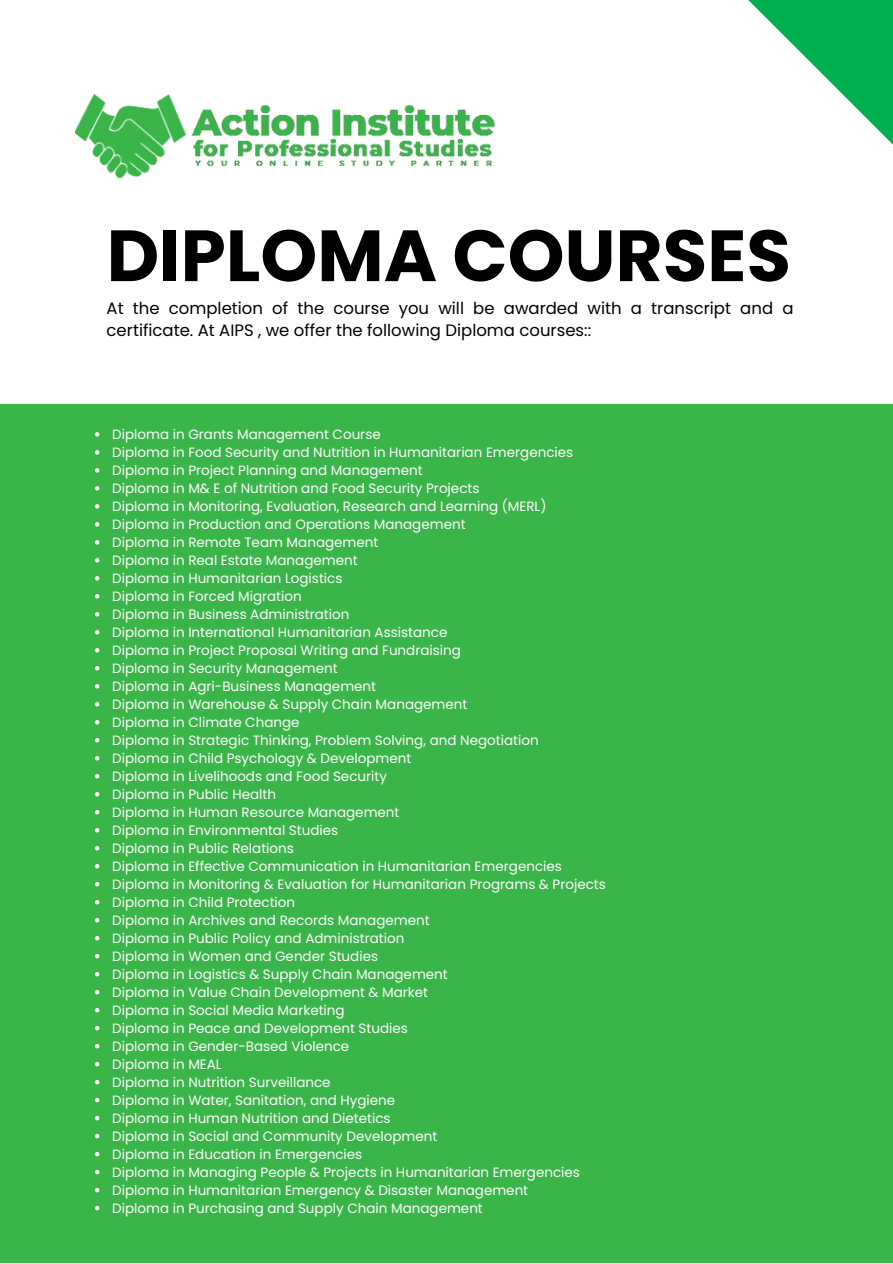
<style>
.page{position:relative;width:893px;height:1264px;background:#fff}
.page>*{position:absolute;margin:0;border:0;box-sizing:border-box;transform-origin:0 0}
.t1{font:700 72.3px "Poppins";color:#000}
.t2{font:16.5px/22.5px "Poppins";color:#000}
.t3{font:13.5px "Poppins";color:#fff}
</style>
<div class="page">
<div style="left:0;top:404px;width:892px;height:858px;background:#39b549"></div>
<svg style="left:95px;top:432px;width:4px;height:4px"></svg>
<svg style="left:95px;top:450px;width:4px;height:4px"></svg>
<svg style="left:95px;top:468px;width:4px;height:4px"></svg>
<svg style="left:95px;top:486px;width:4px;height:4px"></svg>
<svg style="left:95px;top:504px;width:4px;height:4px"></svg>
<svg style="left:95px;top:522px;width:4px;height:4px"></svg>
<svg style="left:95px;top:540px;width:4px;height:4px"></svg>
<svg style="left:95px;top:558px;width:4px;height:4px"></svg>
<svg style="left:95px;top:576px;width:4px;height:4px"></svg>
<svg style="left:95px;top:594px;width:4px;height:4px"></svg>
<svg style="left:95px;top:612px;width:4px;height:4px"></svg>
<svg style="left:95px;top:630px;width:4px;height:4px"></svg>
<svg style="left:95px;top:648px;width:4px;height:4px"></svg>
<svg style="left:95px;top:666px;width:4px;height:4px"></svg>
<svg style="left:95px;top:684px;width:4px;height:4px"></svg>
<svg style="left:95px;top:702px;width:4px;height:4px"></svg>
<svg style="left:95px;top:720px;width:4px;height:4px"></svg>
<svg style="left:95px;top:738px;width:4px;height:4px"></svg>
<svg style="left:95px;top:756px;width:4px;height:4px"></svg>
<svg style="left:95px;top:774px;width:4px;height:4px"></svg>
<svg style="left:95px;top:792px;width:4px;height:4px"></svg>
<svg style="left:95px;top:810px;width:4px;height:4px"></svg>
<svg style="left:95px;top:828px;width:4px;height:4px"></svg>
<svg style="left:95px;top:846px;width:4px;height:4px"></svg>
<svg style="left:95px;top:864px;width:4px;height:4px"></svg>
<svg style="left:95px;top:882px;width:4px;height:4px"></svg>
<svg style="left:95px;top:900px;width:4px;height:4px"></svg>
<svg style="left:95px;top:918px;width:4px;height:4px"></svg>
<svg style="left:95px;top:936px;width:4px;height:4px"></svg>
<svg style="left:95px;top:954px;width:4px;height:4px"></svg>
<svg style="left:95px;top:972px;width:4px;height:4px"></svg>
<svg style="left:95px;top:990px;width:4px;height:4px"></svg>
<svg style="left:95px;top:1008px;width:4px;height:4px"></svg>
<svg style="left:95px;top:1026px;width:4px;height:4px"></svg>
<svg style="left:95px;top:1044px;width:4px;height:4px"></svg>
<svg style="left:95px;top:1062px;width:4px;height:4px"></svg>
<svg style="left:95px;top:1080px;width:4px;height:4px"></svg>
<svg style="left:95px;top:1098px;width:4px;height:4px"></svg>
<svg style="left:95px;top:1115px;width:4px;height:5px"></svg>
<svg style="left:95px;top:1133px;width:4px;height:5px"></svg>
<svg style="left:95px;top:1151px;width:4px;height:5px"></svg>
<svg style="left:95px;top:1169px;width:4px;height:5px"></svg>
<svg style="left:95px;top:1187px;width:4px;height:5px"></svg>
<svg style="left:95px;top:1205px;width:4px;height:5px"></svg>
<svg style="left:748px;top:0;width:144px;height:144px"></svg>
<img style="left:76px;top:93px;width:420px;height:86px">
<p class="t1" style="left:107px;top:205px;width:685px">DIPLOMA COURSES</p>
<p class="t2" style="left:107px;top:297px;width:688px">At the completion of the course you will be awarded with a transcript and a certificate. At AIPS , we offer the following Diploma courses::</p>
<p class="t3" style="left:112px;top:424px;width:270px">Diploma in Grants Management Course</p>
<p class="t3" style="left:112px;top:442px;width:462px">Diploma in Food Security and Nutrition in Humanitarian Emergencies</p>
<p class="t3" style="left:112px;top:460px;width:312px">Diploma in Project Planning and Management</p>
<p class="t3" style="left:112px;top:478px;width:369px">Diploma in M&amp; E of Nutrition and Food Security Projects</p>
<p class="t3" style="left:112px;top:496px;width:436px">Diploma in Monitoring, Evaluation, Research and Learning (MERL)</p>
<p class="t3" style="left:112px;top:514px;width:355px">Diploma in Production and Operations Management</p>
<p class="t3" style="left:112px;top:532px;width:268px">Diploma in Remote Team Management</p>
<p class="t3" style="left:112px;top:550px;width:247px">Diploma in Real Estate Management</p>
<p class="t3" style="left:112px;top:568px;width:232px">Diploma in Humanitarian Logistics</p>
<p class="t3" style="left:112px;top:586px;width:191px">Diploma in Forced Migration</p>
<p class="t3" style="left:112px;top:604px;width:238px">Diploma in Business Administration</p>
<p class="t3" style="left:112px;top:622px;width:337px">Diploma in International Humanitarian Assistance</p>
<p class="t3" style="left:112px;top:640px;width:350px">Diploma in Project Proposal Writing and Fundraising</p>
<p class="t3" style="left:112px;top:658px;width:227px">Diploma in Security Management</p>
<p class="t3" style="left:112px;top:676px;width:265px">Diploma in Agri-Business Management</p>
<p class="t3" style="left:112px;top:694px;width:357px">Diploma in Warehouse &amp; Supply Chain Management</p>
<p class="t3" style="left:112px;top:712px;width:189px">Diploma in Climate Change</p>
<p class="t3" style="left:112px;top:730px;width:428px">Diploma in Strategic Thinking, Problem Solving, and Negotiation</p>
<p class="t3" style="left:112px;top:748px;width:300px">Diploma in Child Psychology &amp; Development</p>
<p class="t3" style="left:112px;top:766px;width:276px">Diploma in Livelihoods and Food Security</p>
<p class="t3" style="left:112px;top:784px;width:165px">Diploma in Public Health</p>
<p class="t3" style="left:112px;top:802px;width:289px">Diploma in Human Resource Management</p>
<p class="t3" style="left:112px;top:820px;width:227px">Diploma in Environmental Studies</p>
<p class="t3" style="left:112px;top:838px;width:183px">Diploma in Public Relations</p>
<p class="t3" style="left:112px;top:856px;width:451px">Diploma in Effective Communication in Humanitarian Emergencies</p>
<p class="t3" style="left:112px;top:874px;width:495px">Diploma in Monitoring &amp; Evaluation for Humanitarian Programs &amp; Projects</p>
<p class="t3" style="left:112px;top:892px;width:184px">Diploma in Child Protection</p>
<p class="t3" style="left:112px;top:910px;width:319px">Diploma in Archives and Records Management</p>
<p class="t3" style="left:112px;top:928px;width:293px">Diploma in Public Policy and Administration</p>
<p class="t3" style="left:112px;top:946px;width:267px">Diploma in Women and Gender Studies</p>
<p class="t3" style="left:112px;top:964px;width:337px">Diploma in Logistics &amp; Supply Chain Management</p>
<p class="t3" style="left:112px;top:982px;width:317px">Diploma in Value Chain Development &amp; Market</p>
<p class="t3" style="left:112px;top:1000px;width:234px">Diploma in Social Media Marketing</p>
<p class="t3" style="left:112px;top:1018px;width:297px">Diploma in Peace and Development Studies</p>
<p class="t3" style="left:112px;top:1036px;width:238px">Diploma in Gender-Based Violence</p>
<p class="t3" style="left:112px;top:1054px;width:111px">Diploma in MEAL</p>
<p class="t3" style="left:112px;top:1072px;width:220px">Diploma in Nutrition Surveillance</p>
<p class="t3" style="left:112px;top:1090px;width:284px">Diploma in Water, Sanitation, and Hygiene</p>
<p class="t3" style="left:112px;top:1108px;width:280px">Diploma in Human Nutrition and Dietetics</p>
<p class="t3" style="left:112px;top:1126px;width:326px">Diploma in Social and Community Development</p>
<p class="t3" style="left:112px;top:1144px;width:251px">Diploma in Education in Emergencies</p>
<p class="t3" style="left:112px;top:1162px;width:469px">Diploma in Managing People &amp; Projects in Humanitarian Emergencies</p>
<p class="t3" style="left:112px;top:1180px;width:417px">Diploma in Humanitarian Emergency &amp; Disaster Management</p>
<p class="t3" style="left:112px;top:1198px;width:372px">Diploma in Purchasing and Supply Chain Management</p>
</div>
